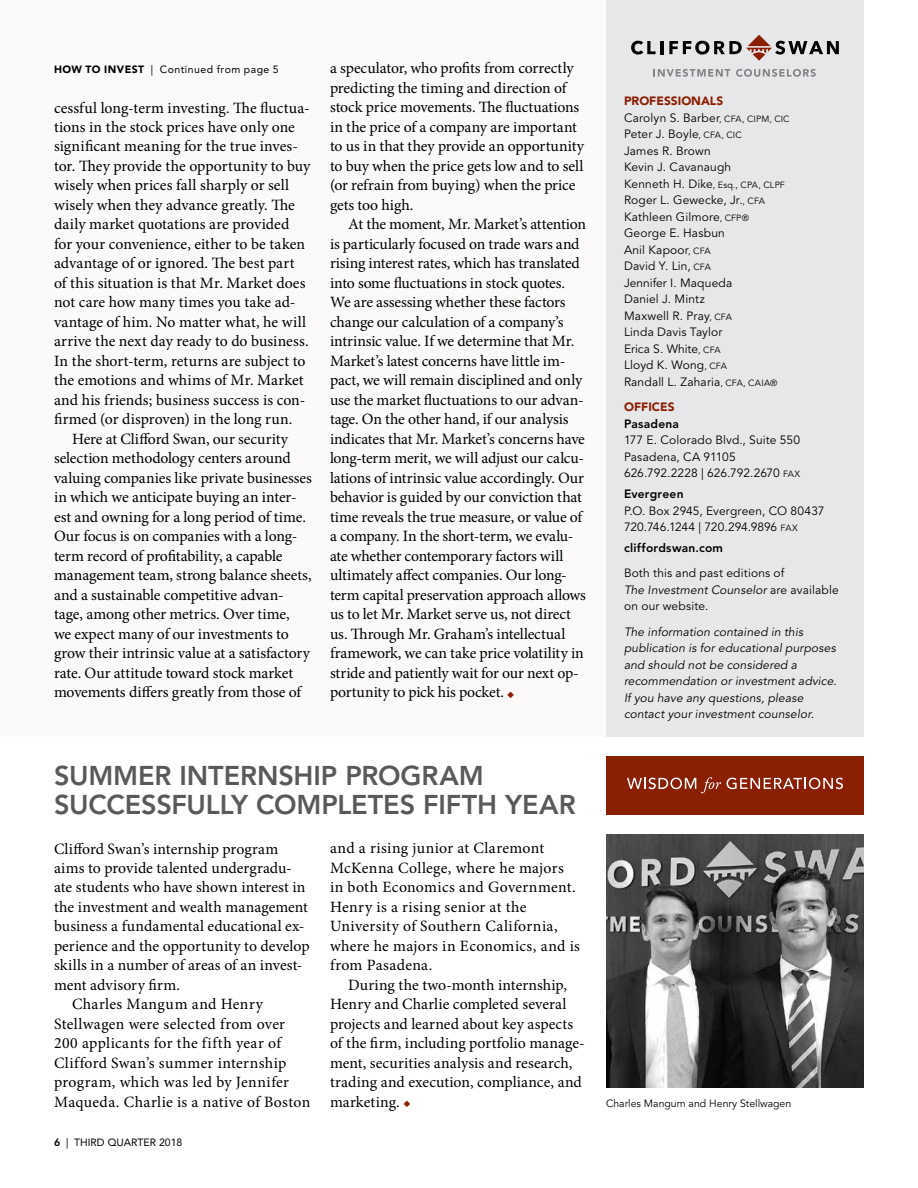
<style>
.page{position:relative;width:918px;height:1188px;background:#fff}
.page>*{position:absolute;margin:0;border:0;box-sizing:border-box;transform-origin:0 0}
.t1{font:800 27px/29.2px "Avenir LT Std";letter-spacing:-.005em;color:#58595b}
.t2{font:15.75px/19.5px "Minion Pro";color:#000}
.t3{font:15.75px/19.5px "Minion Pro";letter-spacing:.02em;color:#000}
.t4{font:15.75px "Minion Pro";letter-spacing:.025em;color:#000}
.t5{font:15.75px "Minion Pro";letter-spacing:.03em;color:#000}
.t6{font:12px/16.5px "Avenir LT Std";letter-spacing:.015em;color:#000}
.t7{font:italic 12px/16.5px "Avenir LT Std";letter-spacing:.01em;color:#000}
.t8{font:800 12px "Avenir LT Std";letter-spacing:.02em;color:#000}
.t9{font:900 12px "Avenir LT Std";color:#8a1f03}
.t10{font:10.5px "Avenir LT Std";color:#000}
.t11{font:10.5px "Avenir LT Std";letter-spacing:.04em;color:#000}
.t12{font:10.5px "Avenir LT Std";color:#000}
.t13{font:9px "Avenir LT Std";letter-spacing:.015em;color:#000}
.s1{font-weight:900}
.s2{color:#8a1f03}
.s3{font-weight:800}
.s4{font-weight:900;color:#8a1f03}
.s5{font-size:9px}
.s6{font-size:12px}
.s7{font-style:italic}
</style>
<div class="page">
<div style="left:0;top:0;width:606px;height:736px;background:#fcfaf8"></div>
<div style="left:606px;top:756px;width:258px;height:58px;background:#8a1f03"></div>
<svg style="left:627px;top:777px;width:94px;height:16px"></svg>
<svg style="left:727px;top:778px;width:116px;height:11px"></svg>
<div style="left:606px;top:0;width:258px;height:736px;background:#e6e7e8"></div>
<svg style="left:631px;top:41px;width:32px;height:14px"></svg>
<svg style="left:654px;top:69px;width:76px;height:8px"></svg>
<svg style="left:736px;top:69px;width:80px;height:8px"></svg>
<svg style="left:669px;top:35px;width:170px;height:26px"></svg>
<img style="left:606px;top:834px;width:258px;height:254px">
<p class="t11" style="left:54px;top:64px;width:226px"><span class="s1">HOW TO INVEST</span> | Continued from page 5</p>
<p class="t2" style="left:54px;top:98px;width:258px">cessful long-term investing. The fluctua&shy;tions in the stock prices have only one significant meaning for the true inves&shy;tor. They provide the opportunity to buy wisely when prices fall sharply or sell wisely when they advance greatly. The daily market quotations are provided for your convenience, either to be taken advantage of or ignored. The best part of this situation is that Mr. Market does not care how many times you take ad&shy;vantage of him. No matter what, he will arrive the next day ready to do business.<br>In the short-term, returns are subject to the emotions and whims of Mr. Market and his friends; business success is con&shy;firmed (or disproven) in the long run.</p>
<p class="t2" style="left:54px;top:429px;width:260px;text-indent:18px">Here at Clifford Swan, our security selection methodology centers around valuing companies like private businesses in which we anticipate buying an inter&shy;est and owning for a long period of time.<br>Our focus is on companies with a long&shy;term record of profitability, a capable management team, strong balance sheets, and a sustainable competitive advan&shy;tage, among other metrics. Over time,<br>we expect many of our investments to grow their intrinsic value at a satisfactory rate. Our attitude toward stock market movements differs greatly from those of</p>
<p class="t2" style="left:330px;top:59px;width:256px">a speculator, who profits from correctly predicting the timing and direction of stock price movements. The fluctuations in the price of a company are important to us in that they provide an opportunity to buy when the price gets low and to sell (or refrain from buying) when the price gets too high.</p>
<p class="t2" style="left:330px;top:215px;width:258px;text-indent:18px">At the moment, Mr. Market’s attention is particularly focused on trade wars and rising interest rates, which has translated into some fluctuations in stock quotes.<br>We are assessing whether these factors change our calculation of a company’s intrinsic value. If we determine that Mr.<br>Market’s latest concerns have little im&shy;pact, we will remain disciplined and only use the market fluctuations to our advan&shy;tage. On the other hand, if our analysis indicates that Mr. Market’s concerns have long-term merit, we will adjust our calcu&shy;lations of intrinsic value accordingly. Our behavior is guided by our conviction that time reveals the true measure, or value of a company. In the short-term, we evalu&shy;ate whether contemporary factors will ultimately affect companies. Our long&shy;term capital preservation approach allows us to let Mr. Market serve us, not direct us. Through Mr. Graham’s intellectual framework, we can take price volatility in stride and patiently wait for our next op&shy;portunity to pick his pocket. <span class="s2">◆</span></p>
<h1 class="t1" style="left:54px;top:761px;width:523px">SUMMER INTERNSHIP PROGRAM<br>SUCCESSFULLY COMPLETES FIFTH YEAR</h1>
<p class="t2" style="left:54px;top:839px;width:226px">Clifford Swan’s internship program</p>
<p class="t2" style="left:54px;top:858px;width:239px">aims to provide talented undergradu-</p>
<p class="t2" style="left:54px;top:878px;width:253px">ate students who have shown interest in</p>
<p class="t2" style="left:54px;top:897px;width:255px">the investment and wealth management</p>
<p class="t2" style="left:54px;top:917px;width:252px">business a fundamental educational ex-</p>
<p class="t2" style="left:54px;top:936px;width:257px">perience and the opportunity to develop</p>
<p class="t2" style="left:54px;top:956px;width:250px">skills in a number of areas of an invest-</p>
<p class="t2" style="left:54px;top:975px;width:127px">ment advisory firm.</p>
<p class="t5" style="left:72px;top:994px;width:192px">Charles Mangum and Henry</p>
<p class="t3" style="left:54px;top:1014px;width:233px">Stellwagen were selected from over</p>
<p class="t5" style="left:54px;top:1033px;width:229px">200 applicants for the fifth year of</p>
<p class="t4" style="left:54px;top:1052px;width:234px">Clifford Swan’s summer internship</p>
<p class="t4" style="left:54px;top:1072px;width:236px">program, which was led by Jennifer</p>
<p class="t3" style="left:54px;top:1092px;width:258px">Maqueda. Charlie is a native of Boston</p>
<p class="t12" style="left:54px;top:1136px;width:130px"><span class="s3">6</span> | THIRD QUARTER 2018</p>
<p class="t3" style="left:330px;top:839px;width:252px">and a rising junior at Claremont<br>McKenna College, where he majors in both Economics and Government.<br>Henry is a rising senior at the<br>University of Southern California, where he majors in Economics, and is from Pasadena.</p>
<p class="t2" style="left:330px;top:975px;width:256px;text-indent:18px">During the two-month internship, Henry and Charlie completed several projects and learned about key aspects of the firm, including portfolio manage&shy;ment, securities analysis and research, trading and execution, compliance, and marketing. <span class="s2">◆</span></p>
<p class="t6" style="left:624px;top:93px;width:167px"><span class="s4">PROFESSIONALS<br></span>Carolyn S. Barber<span class="s5">, CFA, CIPM, CIC<br></span>Peter J. Boyle<span class="s5">, CFA, CIC<br></span>James R. Brown<br>Kevin J. Cavanaugh</p>
<p class="t13" style="left:624px;top:180px;width:162px"><span class="s6">Kenneth H. Dike</span>, Esq., CPA, CLPF</p>
<p class="t6" style="left:624px;top:192px;width:155px">Roger L. Gewecke, Jr.<span class="s5">, CFA<br></span>Kathleen Gilmore<span class="s5">, CFP®<br></span>George E. Hasbun<br>Anil Kapoor<span class="s5">, CFA<br></span>David Y. Lin, <span class="s5">CFA<br></span>Jennifer I. Maqueda<br>Daniel J. Mintz<br>Maxwell R. Pray<span class="s5">, CFA<br></span>Linda Davis Taylor<br>Erica S. White<span class="s5">, CFA<br></span>Lloyd K. Wong<span class="s5">, CFA<br></span>Randall L. Zaharia<span class="s5">, CFA, CAIA®</span></p>
<p class="t9" style="left:624px;top:400px;width:52px">OFFICES</p>
<p class="t8" style="left:624px;top:417px;width:57px">Pasadena</p>
<p class="t6" style="left:624px;top:432px;width:178px">177 E. Colorado Blvd., Suite 550<br>Pasadena, CA 91105<br>626.792.2228 | 626.792.2670 <span class="s5">FAX</span></p>
<p class="t8" style="left:624px;top:487px;width:61px">Evergreen</p>
<p class="t6" style="left:624px;top:503px;width:202px">P.O. Box 2945, Evergreen, CO 80437<br>720.746.1244 | 720.294.9896 <span class="s5">FAX</span></p>
<p class="t8" style="left:624px;top:540px;width:101px">cliffordswan.com</p>
<p class="t6" style="left:624px;top:565px;width:216px">Both this and past editions of<br><span class="s7">The Investment Counselor</span> are available on our website.</p>
<p class="t7" style="left:624px;top:624px;width:214px">The information contained in this publication is for educational purposes and should not be considered a recommendation or investment advice.<br>If you have any questions, please contact your investment counselor.</p>
<p class="t10" style="left:606px;top:1097px;width:187px">Charles Mangum and Henry Stellwagen</p>
</div>
